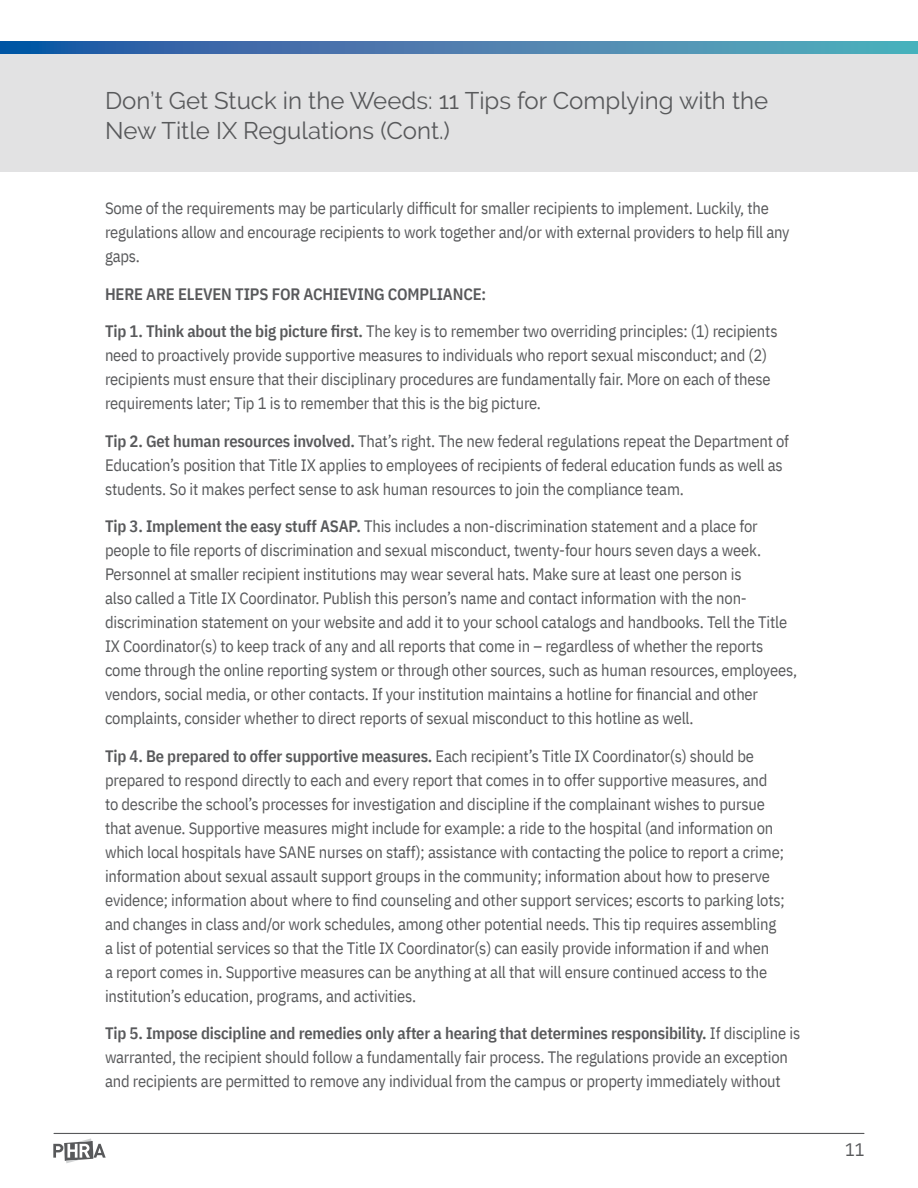
<style>
.page{position:relative;width:918px;height:1188px;background:#fff}
.page>*{position:absolute;margin:0;border:0;box-sizing:border-box;transform-origin:0 0}
.t1{font:24px/30px "Raleway";color:#58595b}
.t2{font:18px "IBM Plex Sans Cond";color:#58595b}
.t3{font:16.5px/24px "IBM Plex Sans Cond";letter-spacing:-.01em;color:#58595b}
.t4{font:600 16.5px "IBM Plex Sans Cond";letter-spacing:-.01em;color:#58595b}
.s1{font-weight:600}
</style>
<div class="page">
<hr style="left:54px;top:1133px;width:810px;height:1px;background:#58595b">
<svg style="left:53px;top:1138px;width:53px;height:25px"></svg>
<div style="left:0;top:54px;width:918px;height:117px;background:#e2e2e3"></div>
<svg style="left:0;top:42px;width:918px;height:12px;background:#4380af"></svg>
<h1 class="t1" style="left:105px;top:86px;width:665px">Don’t Get Stuck in the Weeds: 11 Tips for Complying with the<br>New Title IX Regulations (Cont.)</h1>
<p class="t3" style="left:105px;top:195px;width:686px">Some of the requirements may be particularly difficult for smaller recipients to implement. Luckily, the regulations allow and encourage recipients to work together and/or with external providers to help fill any gaps.</p>
<p class="t4" style="left:105px;top:281px;width:383px">HERE ARE ELEVEN TIPS FOR ACHIEVING COMPLIANCE:</p>
<p class="t3" style="left:105px;top:318px;width:674px"><span class="s1">Tip 1. Think about the big picture first.</span> The key is to remember two overriding principles: (1) recipients need to proactively provide supportive measures to individuals who report sexual misconduct; and (2) recipients must ensure that their disciplinary procedures are fundamentally fair. More on each of these requirements later; Tip 1 is to remember that this is the big picture.</p>
<p class="t3" style="left:105px;top:427px;width:686px"><span class="s1">Tip 2. Get human resources involved.</span> That’s right. The new federal regulations repeat the Department of<br>Education’s position that Title IX applies to employees of recipients of federal education funds as well as students. So it makes perfect sense to ask human resources to join the compliance team.</p>
<p class="t3" style="left:105px;top:513px;width:694px"><span class="s1">Tip 3. Implement the easy stuff ASAP.</span> This includes a non-discrimination statement and a place for people to file reports of discrimination and sexual misconduct, twenty-four hours seven days a week.<br>Personnel at smaller recipient institutions may wear several hats. Make sure at least one person is<br>also called a Title IX Coordinator. Publish this person’s name and contact information with the non&shy;discrimination statement on your website and add it to your school catalogs and handbooks. Tell the Title IX Coordinator(s) to keep track of any and all reports that come in – regardless of whether the reports come through the online reporting system or through other sources, such as human resources, employees, vendors, social media, or other contacts. If your institution maintains a hotline for financial and other complaints, consider whether to direct reports of sexual misconduct to this hotline as well.</p>
<p class="t3" style="left:105px;top:742px;width:681px"><span class="s1">Tip 4. Be prepared to offer supportive measures.</span> Each recipient’s Title IX Coordinator(s) should be prepared to respond directly to each and every report that comes in to offer supportive measures, and to describe the school’s processes for investigation and discipline if the complainant wishes to pursue that avenue. Supportive measures might include for example: a ride to the hospital (and information on which local hospitals have SANE nurses on staff); assistance with contacting the police to report a crime; information about sexual assault support groups in the community; information about how to preserve evidence; information about where to find counseling and other support services; escorts to parking lots; and changes in class and/or work schedules, among other potential needs. This tip requires assembling a list of potential services so that the Title IX Coordinator(s) can easily provide information if and when<br>a report comes in. Supportive measures can be anything at all that will ensure continued access to the institution’s education, programs, and activities.</p>
<p class="t3" style="left:105px;top:1020px;width:697px"><span class="s1">Tip 5. Impose discipline and remedies only after a hearing that determines responsibility.</span> If discipline is warranted, the recipient should follow a fundamentally fair process. The regulations provide an exception and recipients are permitted to remove any individual from the campus or property immediately without</p>
<p class="t2" style="left:845px;top:1136px;width:21px">11</p>
</div>
